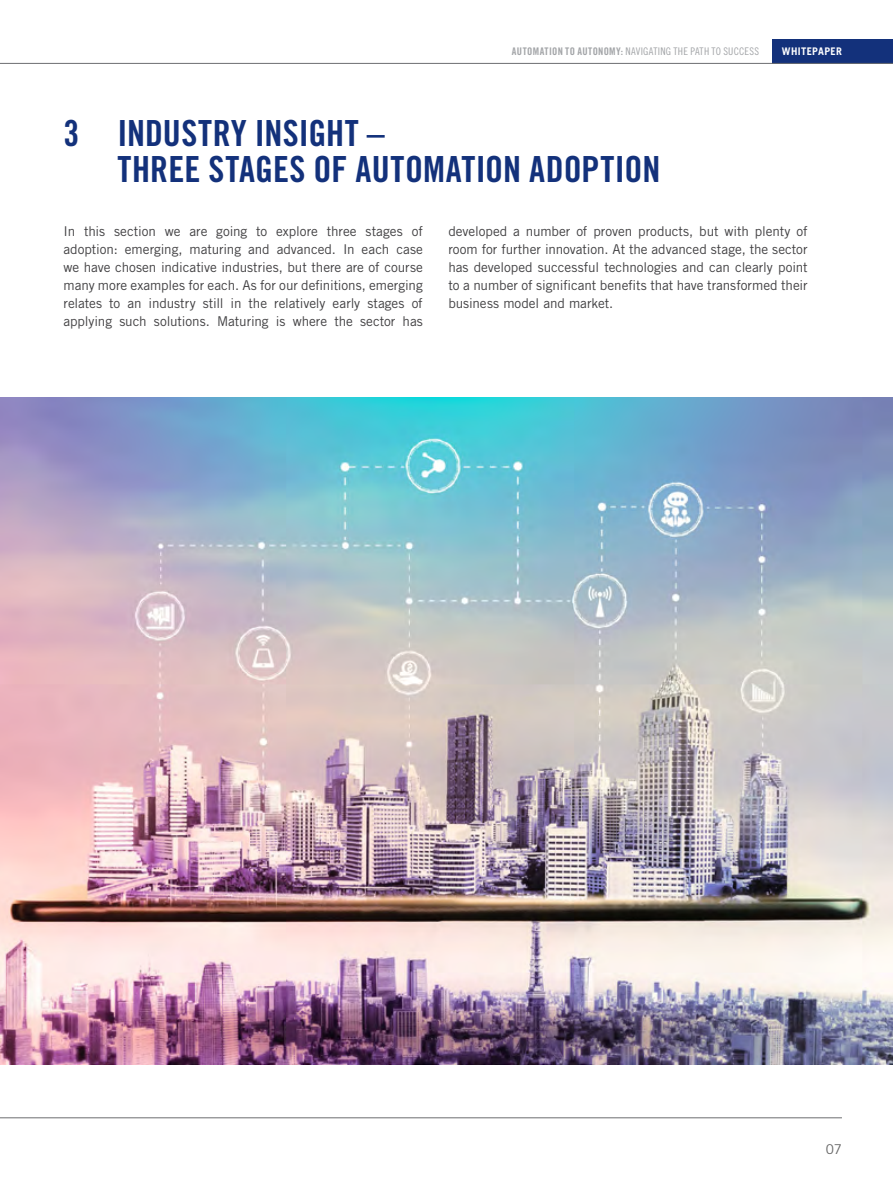
<style>
.page{position:relative;width:893px;height:1188px;background:#fff}
.page>*{position:absolute;margin:0;border:0;box-sizing:border-box;transform-origin:0 0}
.t1{font:36px/36px "Trade Gothic LT Std Bd Cn 20";color:#13317b}
.t2{font:13.5px/18px "Trade Gothic LT Std";letter-spacing:-.005em;color:#414042;text-align:justify}
.t3{font:13.5px "Trade Gothic LT Std";color:#666}
.t4{font:10.5px "Trade Gothic LT Std Cn 18";letter-spacing:.02em;color:#a3a5a8}
.t5{font:700 10.5px "Trade Gothic LT Std";letter-spacing:.035em;color:#fff}
.s1{font-family:"Trade Gothic LT Std Bd Cn 20"}
</style>
<div class="page">
<div style="left:772px;top:39px;width:121px;height:24px;background:#13317b"></div>
<hr style="left:0;top:63px;width:893px;height:1px;background:#6d6e71">
<hr style="left:0;top:1118px;width:842px;height:1px;background:#6d6e71">
<img style="left:0;top:398px;width:893px;height:666px">
<p class="t4" style="left:512px;top:45px;width:249px"><span class="s1">AUTOMATION TO AUTONOMY:</span> NAVIGATING THE PATH TO SUCCESS</p>
<p class="t5" style="left:782px;top:45px;width:62px">WHITEPAPER</p>
<h1 class="t1" style="left:118px;top:114px;width:544px;text-indent:-54px">3 INDUSTRY INSIGHT –<br>THREE STAGES OF AUTOMATION ADOPTION</h1>
<p class="t2" style="left:64px;top:222px;width:361px">In this section we are going to explore three stages of adoption: emerging, maturing and advanced. In each case we have chosen indicative industries, but there are of course many more examples for each. As for our definitions, emerging relates to an industry still in the relatively early stages of applying such solutions. Maturing is where the sector has</p>
<p class="t2" style="left:448px;top:222px;width:361px">developed a number of proven products, but with plenty of room for further innovation. At the advanced stage, the sector has developed successful technologies and can clearly point to a number of significant benefits that have transformed their business model and market.</p>
<p class="t3" style="left:826px;top:1141px;width:18px">07</p>
</div>
